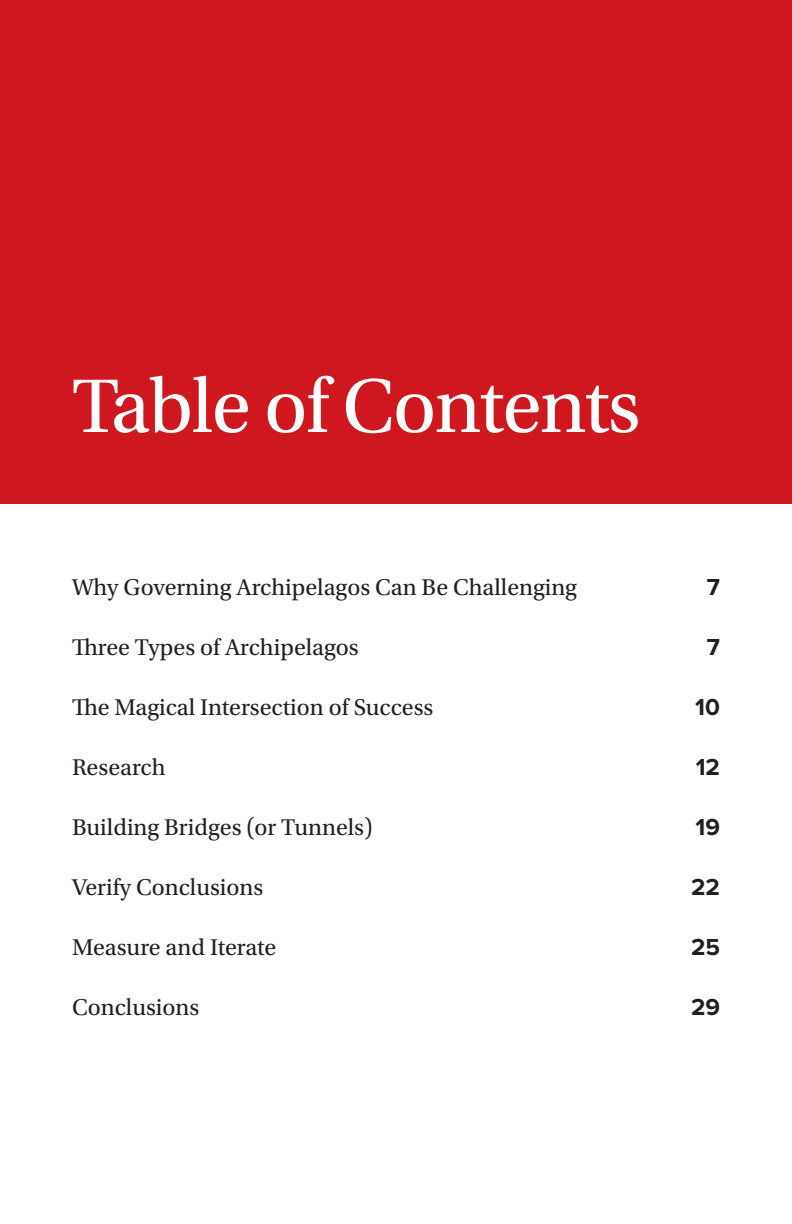
<style>
.page{position:relative;width:792px;height:1224px;background:#fff}
.page>*{position:absolute;margin:0;border:0;box-sizing:border-box;transform-origin:0 0}
.t1{font:80px "Utopia Std";letter-spacing:-.02em;color:#fff}
.t2{font:24px "Utopia Std";color:#231f20}
.t3{font:700 24px "Proxima Nova";color:#231f20}
</style>
<div class="page">
<div style="left:0;top:0;width:792px;height:504px;background:#ce171e"></div>
<h1 class="t1" style="left:72px;top:363px;width:570px">Table of Contents</h1>
<p class="t2" style="left:72px;top:574px;width:507px">Why Governing Archipelagos Can Be Challenging</p>
<p class="t3" style="left:707px;top:569px;width:15px">7</p>
<p class="t2" style="left:72px;top:634px;width:288px">Three Types of Archipelagos</p>
<p class="t3" style="left:707px;top:629px;width:15px">7</p>
<p class="t2" style="left:72px;top:694px;width:363px">The Magical Intersection of Success</p>
<p class="t3" style="left:695px;top:689px;width:26px">10</p>
<p class="t2" style="left:72px;top:754px;width:95px">Research</p>
<p class="t3" style="left:696px;top:749px;width:26px">12</p>
<p class="t2" style="left:72px;top:814px;width:302px">Building Bridges (or Tunnels)</p>
<p class="t3" style="left:696px;top:809px;width:26px">19</p>
<p class="t2" style="left:72px;top:874px;width:193px">Verify Conclusions</p>
<p class="t3" style="left:691px;top:869px;width:30px">22</p>
<p class="t2" style="left:72px;top:934px;width:206px">Measure and Iterate</p>
<p class="t3" style="left:691px;top:929px;width:30px">25</p>
<p class="t2" style="left:72px;top:994px;width:129px">Conclusions</p>
<p class="t3" style="left:691px;top:989px;width:30px">29</p>
</div>
